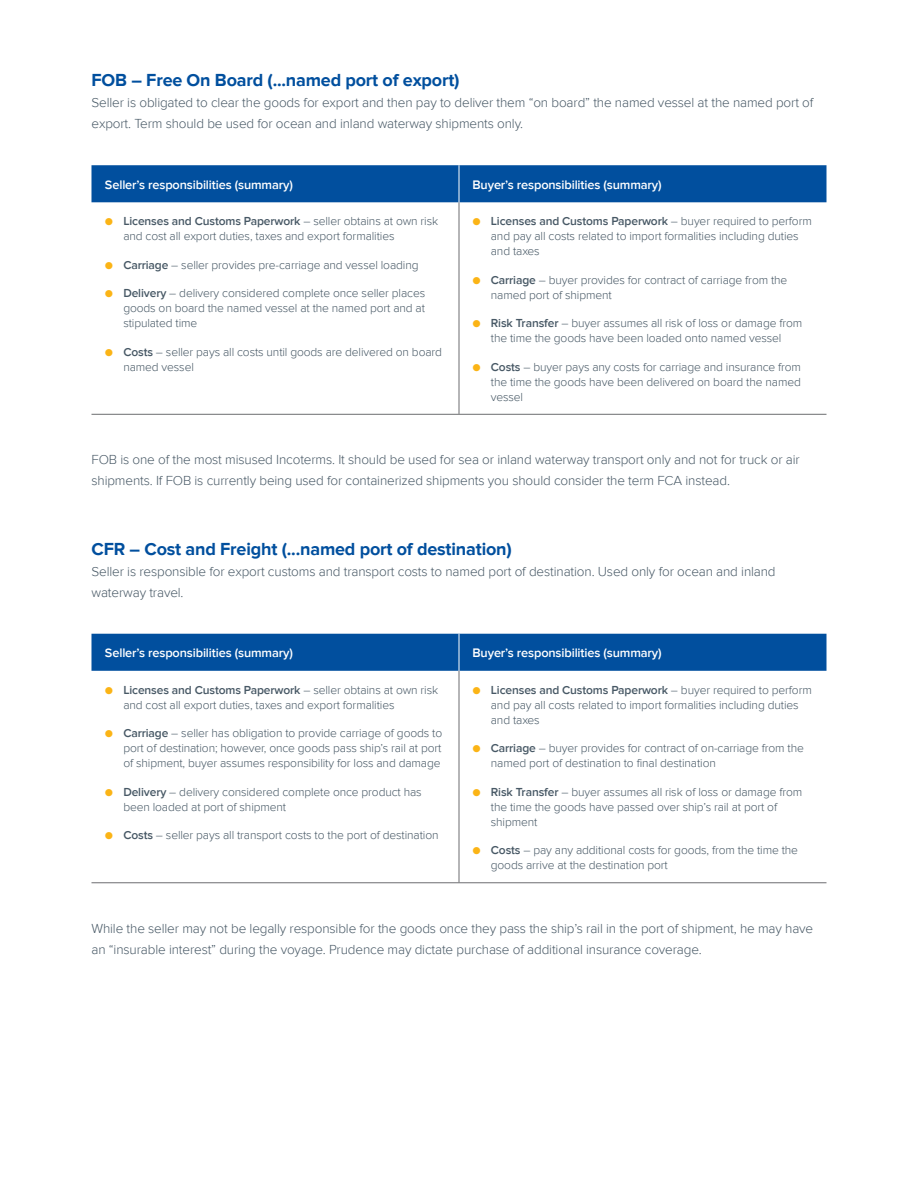
<style>
.page{position:relative;width:918px;height:1188px;background:#fff}
.page>*{position:absolute;margin:0;border:0;box-sizing:border-box;transform-origin:0 0}
.t1{font:700 18px "Proxima Nova";letter-spacing:-.01em;color:#014f9e}
.t2{font:300 13.5px/21px "Proxima Nova";letter-spacing:-.01em;color:#475865}
.t3{font:600 12.75px "Proxima Nova";letter-spacing:-.01em;color:#fff}
.t4{font:300 12px/15px "Proxima Nova";letter-spacing:-.01em;color:#475865}
.s1{color:#fbb416}
.s2{font-weight:600}
</style>
<div class="page">
<div style="left:91px;top:165px;width:736px;height:37px;background:#014f9e"></div>
<hr style="left:459px;top:202px;width:1px;height:212px;background:#6c6d70">
<hr style="left:91px;top:414px;width:368px;height:1px;background:#6c6d70">
<hr style="left:459px;top:414px;width:368px;height:1px;background:#6c6d70">
<hr style="left:459px;top:165px;width:1px;height:37px;background:#fff">
<div style="left:91px;top:634px;width:736px;height:37px;background:#014f9e"></div>
<hr style="left:459px;top:671px;width:1px;height:211px;background:#6c6d70">
<hr style="left:91px;top:882px;width:368px;height:1px;background:#6c6d70">
<hr style="left:459px;top:882px;width:368px;height:1px;background:#6c6d70">
<hr style="left:459px;top:634px;width:1px;height:37px;background:#fff">
<h1 class="t1" style="left:91px;top:70px;width:370px">FOB – Free On Board (...named port of export)</h1>
<p class="t2" style="left:91px;top:92px;width:723px">Seller is obligated to clear the goods for export and then pay to deliver them “on board” the named vessel at the named port of export. Term should be used for ocean and inland waterway shipments only.</p>
<p class="t3" style="left:105px;top:177px;width:189px">Seller’s responsibilities (summary)</p>
<p class="t3" style="left:473px;top:177px;width:191px">Buyer’s responsibilities (summary)</p>
<p class="t4" style="left:123px;top:214px;width:316px;text-indent:-18px"><span class="s1">●</span> <span class="s2">Licenses and Customs Paperwork</span> – seller obtains at own risk and cost all export duties, taxes and export formalities</p>
<p class="t4" style="left:105px;top:257px;width:315px"><span class="s1">●</span> <span class="s2">Carriage</span> – seller provides pre-carriage and vessel loading</p>
<p class="t4" style="left:123px;top:286px;width:303px;text-align:justify;text-indent:-18px"><span class="s1">●</span> <span class="s2">Delivery</span> – delivery considered complete once seller places goods on board the named vessel at the named port and at stipulated time</p>
<p class="t4" style="left:123px;top:344px;width:320px;text-indent:-18px"><span class="s1">●</span> <span class="s2">Costs</span> – seller pays all costs until goods are delivered on board named vessel</p>
<p class="t4" style="left:491px;top:214px;width:322px;text-indent:-18px"><span class="s1">●</span> <span class="s2">Licenses and Customs Paperwork</span> – buyer required to perform and pay all costs related to import formalities including duties and taxes</p>
<p class="t4" style="left:491px;top:272px;width:298px;text-indent:-18px"><span class="s1">●</span> <span class="s2">Carriage</span> – buyer provides for contract of carriage from the named port of shipment</p>
<p class="t4" style="left:472px;top:316px;width:331px;text-align:center"><span class="s1">●</span> <span class="s2">Risk Transfer</span> – buyer assumes all risk of loss or damage from the time the goods have been loaded onto named vessel</p>
<p class="t4" style="left:491px;top:359px;width:312px;text-align:justify;text-indent:-18px"><span class="s1">●</span> <span class="s2">Costs</span> – buyer pays any costs for carriage and insurance from the time the goods have been delivered on board the named vessel</p>
<p class="t2" style="left:91px;top:449px;width:710px">FOB is one of the most misused Incoterms. It should be used for sea or inland waterway transport only and not for truck or air shipments. If FOB is currently being used for containerized shipments you should consider the term FCA instead.</p>
<h1 class="t1" style="left:91px;top:538px;width:422px">CFR – Cost and Freight (...named port of destination)</h1>
<p class="t2" style="left:91px;top:561px;width:686px">Seller is responsible for export customs and transport costs to named port of destination. Used only for ocean and inland waterway travel.</p>
<p class="t3" style="left:105px;top:646px;width:189px">Seller’s responsibilities (summary)</p>
<p class="t3" style="left:473px;top:646px;width:191px">Buyer’s responsibilities (summary)</p>
<p class="t4" style="left:123px;top:682px;width:316px;text-indent:-18px"><span class="s1">●</span> <span class="s2">Licenses and Customs Paperwork</span> – seller obtains at own risk and cost all export duties, taxes and export formalities</p>
<p class="t4" style="left:123px;top:726px;width:320px;text-align:justify;text-indent:-18px"><span class="s1">●</span> <span class="s2">Carriage</span> – seller has obligation to provide carriage of goods to port of destination; however, once goods pass ship’s rail at port of shipment, buyer assumes responsibility for loss and damage</p>
<p class="t4" style="left:123px;top:784px;width:300px;text-indent:-18px"><span class="s1">●</span> <span class="s2">Delivery</span> – delivery considered complete once product has been loaded at port of shipment</p>
<p class="t4" style="left:105px;top:828px;width:335px"><span class="s1">●</span> <span class="s2">Costs</span> – seller pays all transport costs to the port of destination</p>
<p class="t4" style="left:491px;top:682px;width:323px;text-indent:-18px"><span class="s1">●</span> <span class="s2">Licenses and Customs Paperwork</span> – buyer required to perform and pay all costs related to import formalities including duties and taxes</p>
<p class="t4" style="left:491px;top:741px;width:315px;text-indent:-18px"><span class="s1">●</span> <span class="s2">Carriage</span> – buyer provides for contract of on-carriage from the named port of destination to final destination</p>
<p class="t4" style="left:491px;top:784px;width:313px;text-indent:-18px"><span class="s1">●</span> <span class="s2">Risk Transfer</span> – buyer assumes all risk of loss or damage from the time the goods have passed over ship’s rail at port of shipment</p>
<p class="t4" style="left:491px;top:843px;width:309px;text-indent:-18px"><span class="s1">●</span> <span class="s2">Costs</span> – pay any additional costs for goods, from the time the goods arrive at the destination port</p>
<p class="t2" style="left:91px;top:918px;width:723px">While the seller may not be legally responsible for the goods once they pass the ship’s rail in the port of shipment, he may have an “insurable interest” during the voyage. Prudence may dictate purchase of additional insurance coverage.</p>
</div>
